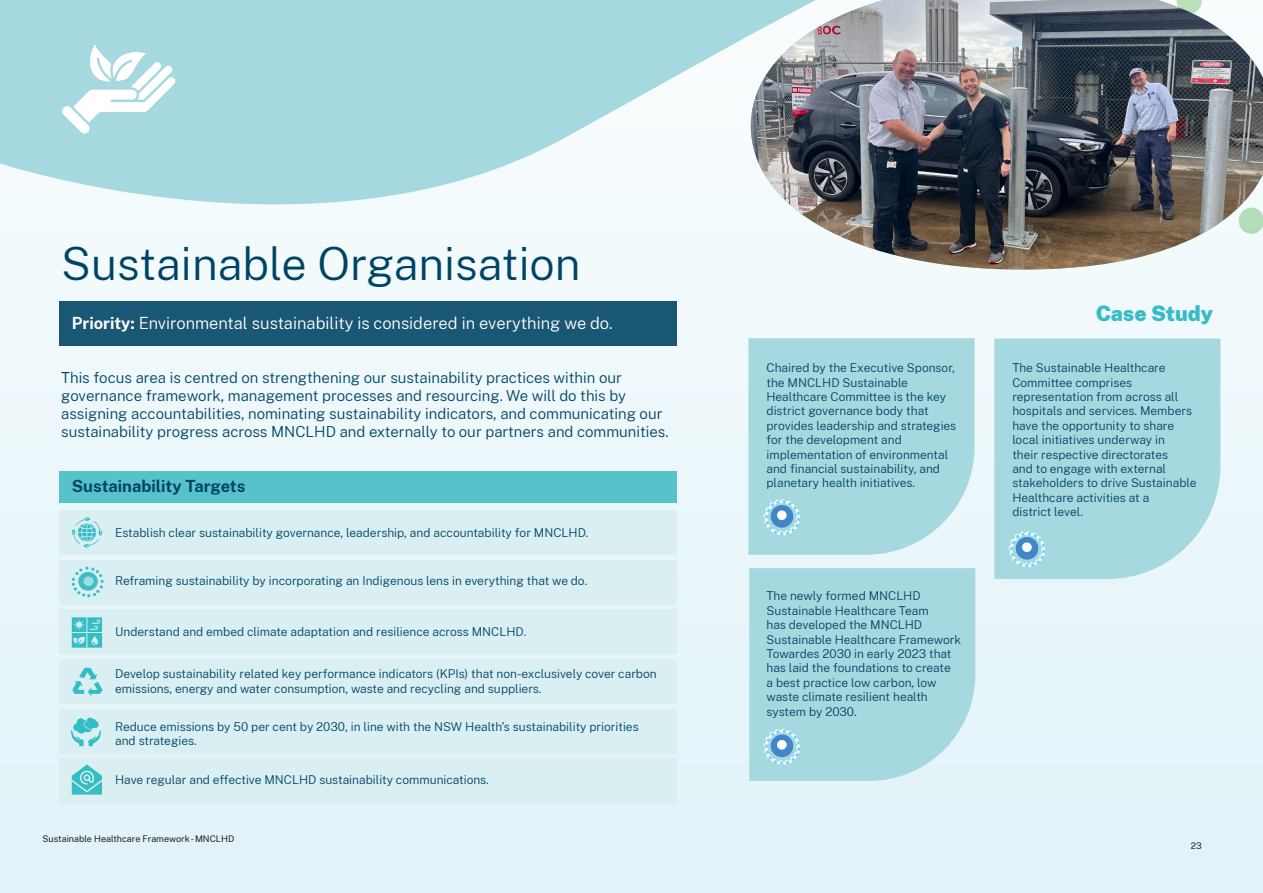
<style>
.page{position:relative;width:1263px;height:893px;background:#e8f6fa}
.page>*{position:absolute;margin:0;border:0;box-sizing:border-box;transform-origin:0 0}
.Heading_2{font:300 45px "Public Sans";color:#004465}
.Main_Body_Text{font:900 21px "Public Sans";letter-spacing:-.005em;color:#35bdc6}
.Heading_2-2{font:300 16.5px "Public Sans";color:#fff}
.Heading_2-3{font:700 16.5px "Public Sans";color:#004465}
.Main_Body_Text-2{font:300 15px/18px "Public Sans";color:#004465}
.Main_Body_Text-3{font:300 12px/14.4px "Public Sans";color:#004465}
.t1{font:9px "Public Sans";color:#231f20}
.s1{font-weight:700}
</style>
<div class="page">
<svg style="left:0;top:0;width:751px;height:254px;fill:#a6d9df"></svg>
<svg style="left:62px;top:44px;width:114px;height:90px;background:#c4e6ea"></svg>
<img style="left:751px;top:0;width:512px;height:270px">
<div style="left:60px;top:301px;width:617px;height:45px;background:#1a5774"></div>
<div style="left:60px;top:471px;width:617px;height:32px;background:#56c2ca"></div>
<div style="left:60px;top:510px;width:617px;height:45px;background:#d9eff1"></div>
<div style="left:748px;top:338px;width:226px;height:217px;background:#a6d9df"></div>
<div style="left:994px;top:338px;width:226px;height:241px;background:#a6d9df"></div>
<div style="left:749px;top:568px;width:226px;height:213px;background:#a6d9df"></div>
<div style="left:60px;top:560px;width:617px;height:45px;background:#d9eff1"></div>
<div style="left:60px;top:610px;width:617px;height:44px;background:#d9eff1"></div>
<div style="left:60px;top:659px;width:617px;height:45px;background:#d9eff1"></div>
<div style="left:60px;top:709px;width:617px;height:45px;background:#d9eff1"></div>
<div style="left:60px;top:759px;width:617px;height:44px;background:#d9eff1"></div>
<svg style="left:764px;top:499px;width:35px;height:36px"></svg>
<svg style="left:1009px;top:531px;width:36px;height:36px"></svg>
<svg style="left:764px;top:729px;width:35px;height:36px"></svg>
<svg style="left:72px;top:517px;width:30px;height:31px"></svg>
<svg style="left:72px;top:567px;width:32px;height:30px"></svg>
<svg style="left:72px;top:617px;width:30px;height:31px"></svg>
<svg style="left:72px;top:668px;width:31px;height:28px"></svg>
<svg style="left:71px;top:717px;width:30px;height:29px"></svg>
<svg style="left:72px;top:764px;width:30px;height:31px"></svg>
<p class="Heading_2" style="left:61px;top:233px;width:521px">Sustainable Organisation</p>
<p class="Heading_2-2" style="left:72px;top:312px;width:542px"><span class="s1">Priority:</span> Environmental sustainability is considered in everything we do.</p>
<p class="Main_Body_Text-2" style="left:61px;top:367px;width:609px">This focus area is centred on strengthening our sustainability practices within our governance framework, management processes and resourcing. We will do this by assigning accountabilities, nominating sustainability indicators, and communicating our sustainability progress across MNCLHD and externally to our partners and communities.</p>
<p class="Heading_2-3" style="left:72px;top:474px;width:175px">Sustainability Targets</p>
<p class="Main_Body_Text-3" style="left:115px;top:525px;width:475px">Establish clear sustainability governance, leadership, and accountability for MNCLHD.</p>
<p class="Main_Body_Text-3" style="left:115px;top:573px;width:474px">Reframing sustainability by incorporating an Indigenous lens in everything that we do.</p>
<p class="Main_Body_Text-3" style="left:115px;top:624px;width:412px">Understand and embed climate adaptation and resilience across MNCLHD.</p>
<p class="Main_Body_Text-3" style="left:115px;top:666px;width:543px">Develop sustainability related key performance indicators (KPIs) that non-exclusively cover carbon emissions, energy and water consumption, waste and recycling and suppliers.</p>
<p class="Main_Body_Text-3" style="left:115px;top:719px;width:525px">Reduce emissions by 50 per cent by 2030, in line with the NSW Health’s sustainability priorities and strategies.</p>
<p class="Main_Body_Text-3" style="left:115px;top:772px;width:375px">Have regular and effective MNCLHD sustainability communications.</p>
<p class="t1" style="left:43px;top:833px;width:193px">Sustainable Healthcare Framework - MNCLHD</p>
<p class="Main_Body_Text" style="left:1096px;top:297px;width:119px">Case Study</p>
<p class="Main_Body_Text-3" style="left:766px;top:360px;width:191px">Chaired by the Executive Sponsor, the MNCLHD Sustainable<br>Healthcare Committee is the key district governance body that provides leadership and strategies for the development and implementation of environmental and financial sustainability, and planetary health initiatives.</p>
<p class="Main_Body_Text-3" style="left:1012px;top:360px;width:186px">The Sustainable Healthcare<br>Committee comprises representation from across all hospitals and services. Members have the opportunity to share local initiatives underway in<br>their respective directorates<br>and to engage with external stakeholders to drive Sustainable<br>Healthcare activities at a</p>
<p class="Main_Body_Text-3" style="left:1012px;top:504px;width:72px">district level.</p>
<p class="Main_Body_Text-3" style="left:766px;top:588px;width:196px">The newly formed MNCLHD<br>Sustainable Healthcare Team<br>has developed the MNCLHD<br>Sustainable Healthcare Framework<br>Towardes 2030 in early 2023 that has laid the foundations to create<br>a best practice low carbon, low waste climate resilient health system by 2030.</p>
<p class="t1" style="left:1191px;top:839px;width:13px">23</p>
</div>
